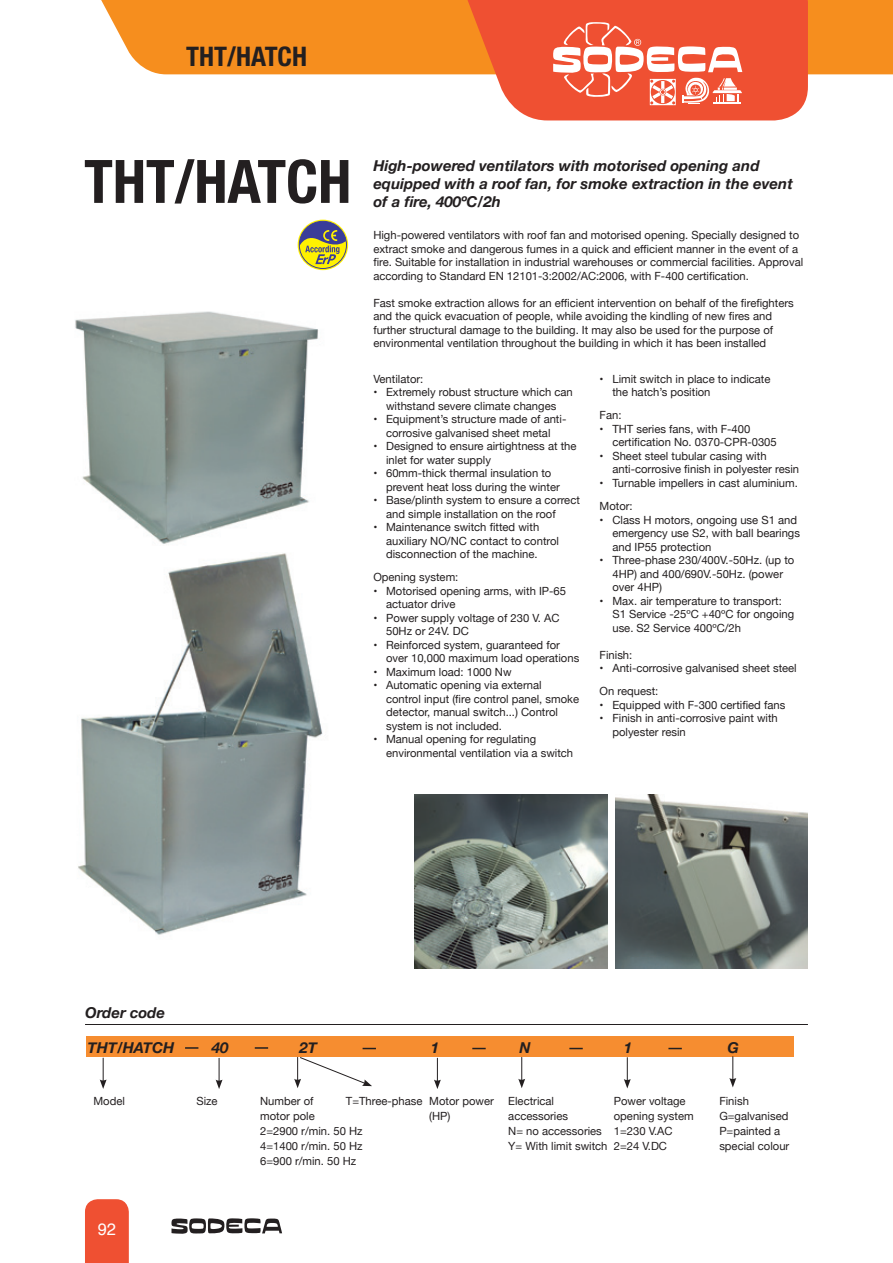
<style>
.page{position:relative;width:893px;height:1263px;background:#fff}
.page>*{position:absolute;margin:0;border:0;box-sizing:border-box;transform-origin:0 0}
.CAPÇALERA_NOM{font:700 condensed 60px "Helvetica Neue";letter-spacing:-.005em;color:#231f20}
.t1{font:700 condensed 27px "Helvetica Neue";color:#231f20}
.t2{font:16.5px "Helvetica";color:#fff}
.TEXT_TITOL{font:italic 700 15px/18px "Helvetica Neue";color:#231f20}
.SUBTITOL{font:italic 700 15px "Helvetica Neue";color:#231f20}
.TEXT_SUBTITOL8PT{font:11.25px/13.5px "Helvetica Neue";color:#231f20}
</style>
<div class="page">
<div style="left:85px;top:1199px;width:44px;height:64px;background:#ef5032"></div>
<svg style="left:171px;top:1218px;width:111px;height:16px"></svg>
<div style="left:101px;top:0;width:792px;height:74px;background:#f68e1e"></div>
<svg style="left:456px;top:0;width:352px;height:120px;background:#f17053"></svg>
<div style="left:86px;top:1036px;width:707px;height:21px;background:#f68d30"></div>
<hr style="left:85px;top:1024px;width:723px;height:1px;background:#231f20">
<svg style="left:100px;top:1058px;width:7px;height:31px"></svg>
<svg style="left:216px;top:1058px;width:7px;height:31px"></svg>
<svg style="left:185px;top:1047px;width:13px;height:2px"></svg>
<svg style="left:255px;top:1047px;width:13px;height:2px"></svg>
<svg style="left:363px;top:1048px;width:13px;height:1px"></svg>
<img style="left:75px;top:311px;width:244px;height:233px">
<img style="left:78px;top:553px;width:245px;height:382px">
<img style="left:615px;top:795px;width:193px;height:173px">
<img style="left:414px;top:795px;width:193px;height:173px">
<svg style="left:434px;top:1058px;width:7px;height:31px"></svg>
<svg style="left:298px;top:220px;width:50px;height:50px"></svg>
<svg style="left:299px;top:221px;width:47px;height:47px"></svg>
<svg style="left:299px;top:221px;width:47px;height:43px;background:#a39e62"></svg>
<svg style="left:294px;top:1057px;width:78px;height:31px"></svg>
<svg style="left:472px;top:1048px;width:14px;height:1px"></svg>
<svg style="left:569px;top:1048px;width:14px;height:1px"></svg>
<svg style="left:668px;top:1048px;width:14px;height:1px"></svg>
<svg style="left:518px;top:1057px;width:7px;height:31px"></svg>
<svg style="left:624px;top:1057px;width:7px;height:31px"></svg>
<svg style="left:729px;top:1056px;width:7px;height:31px"></svg>
<p class="t1" style="left:186px;top:40px;width:122px">THT/HATCH</p>
<p class="CAPÇALERA_NOM" style="left:84px;top:132px;width:269px">THT/HATCH</p>
<p class="TEXT_TITOL" style="left:373px;top:157px;width:421px">High-powered ventilators with motorised opening and equipped with a roof fan, for smoke extraction in the event</p>
<p class="TEXT_TITOL" style="left:373px;top:193px;width:129px">of a fire, 400ºC/2h</p>
<p class="TEXT_SUBTITOL8PT" style="left:373px;top:229px;width:431px">High-powered ventilators with roof fan and motorised opening. Specially designed to extract smoke and dangerous fumes in a quick and efficient manner in the event of a fire. Suitable for installation in industrial warehouses or commercial facilities. Approval according to Standard EN 12101-3:2002/AC:2006, with F-400 certification.</p>
<p class="TEXT_SUBTITOL8PT" style="left:373px;top:296px;width:422px">Fast smoke extraction allows for an efficient intervention on behalf of the firefighters and the quick evacuation of people, while avoiding the kindling of new fires and further structural damage to the building. It may also be used for the purpose of environmental ventilation throughout the building in which it has been installed</p>
<p class="TEXT_SUBTITOL8PT" style="left:373px;top:373px;width:52px">Ventilator:</p>
<p class="TEXT_SUBTITOL8PT" style="left:373px;top:386px;width:201px;text-align:center">• Extremely robust structure which can withstand severe climate changes</p>
<p class="TEXT_SUBTITOL8PT" style="left:373px;top:413px;width:195px;text-align:center">• Equipment’s structure made of anti&shy;corrosive galvanised sheet metal</p>
<p class="TEXT_SUBTITOL8PT" style="left:386px;top:440px;width:192px;text-indent:-13px">• Designed to ensure airtightness at the inlet for water supply</p>
<p class="TEXT_SUBTITOL8PT" style="left:386px;top:467px;width:175px;text-indent:-13px">• 60mm-thick thermal insulation to prevent heat loss during the winter</p>
<p class="TEXT_SUBTITOL8PT" style="left:386px;top:494px;width:195px;text-indent:-13px">• Base/plinth system to ensure a correct and simple installation on the roof</p>
<p class="TEXT_SUBTITOL8PT" style="left:386px;top:521px;width:174px;text-indent:-13px">• Maintenance switch fitted with auxiliary NO/NC contact to control disconnection of the machine.</p>
<p class="TEXT_SUBTITOL8PT" style="left:373px;top:571px;width:87px">Opening system:</p>
<p class="TEXT_SUBTITOL8PT" style="left:386px;top:585px;width:182px;text-indent:-13px">• Motorised opening arms, with IP-65 actuator drive</p>
<p class="TEXT_SUBTITOL8PT" style="left:386px;top:612px;width:175px;text-indent:-13px">• Power supply voltage of 230 V. AC<br>50Hz or 24V. DC</p>
<p class="TEXT_SUBTITOL8PT" style="left:386px;top:639px;width:195px;text-indent:-13px">• Reinforced system, guaranteed for over 10,000 maximum load operations</p>
<p class="TEXT_SUBTITOL8PT" style="left:373px;top:666px;width:140px">• Maximum load: 1000 Nw</p>
<p class="TEXT_SUBTITOL8PT" style="left:386px;top:679px;width:194px;text-indent:-13px">• Automatic opening via external control input (fire control panel, smoke detector, manual switch...) Control system is not included.</p>
<p class="TEXT_SUBTITOL8PT" style="left:386px;top:733px;width:189px;text-indent:-13px">• Manual opening for regulating environmental ventilation via a switch</p>
<p class="TEXT_SUBTITOL8PT" style="left:612px;top:373px;width:160px;text-indent:-13px">• Limit switch in place to indicate the hatch’s position</p>
<p class="TEXT_SUBTITOL8PT" style="left:600px;top:409px;width:23px">Fan:</p>
<p class="TEXT_SUBTITOL8PT" style="left:612px;top:423px;width:166px;text-indent:-13px">• THT series fans, with F-400 certification No. 0370-CPR-0305</p>
<p class="TEXT_SUBTITOL8PT" style="left:612px;top:450px;width:188px;text-indent:-13px">• Sheet steel tubular casing with anti-corrosive finish in polyester resin</p>
<p class="TEXT_SUBTITOL8PT" style="left:600px;top:477px;width:200px">• Turnable impellers in cast aluminium.</p>
<p class="TEXT_SUBTITOL8PT" style="left:600px;top:500px;width:35px">Motor:</p>
<p class="TEXT_SUBTITOL8PT" style="left:612px;top:514px;width:189px;text-indent:-13px">• Class H motors, ongoing use S1 and emergency use S2, with ball bearings and IP55 protection</p>
<p class="TEXT_SUBTITOL8PT" style="left:612px;top:554px;width:183px;text-indent:-13px">• Three-phase 230/400V.-50Hz. (up to<br>4HP) and 400/690V.-50Hz. (power over 4HP)</p>
<p class="TEXT_SUBTITOL8PT" style="left:612px;top:595px;width:183px;text-indent:-13px">• Max. air temperature to transport:<br>S1 Service -25ºC +40ºC for ongoing use. S2 Service 400ºC/2h</p>
<p class="TEXT_SUBTITOL8PT" style="left:600px;top:649px;width:34px">Finish:</p>
<p class="TEXT_SUBTITOL8PT" style="left:600px;top:662px;width:199px">• Anti-corrosive galvanised sheet steel</p>
<p class="TEXT_SUBTITOL8PT" style="left:600px;top:685px;width:60px">On request:</p>
<p class="TEXT_SUBTITOL8PT" style="left:600px;top:699px;width:187px">• Equipped with F-300 certified fans</p>
<p class="TEXT_SUBTITOL8PT" style="left:612px;top:712px;width:167px;text-indent:-13px">• Finish in anti-corrosive paint with polyester resin</p>
<p class="SUBTITOL" style="left:85px;top:1001px;width:82px">Order code</p>
<p class="TEXT_TITOL" style="left:88px;top:1039px;width:88px">THT/HATCH</p>
<p class="TEXT_TITOL" style="left:212px;top:1039px;width:18px">40</p>
<p class="TEXT_TITOL" style="left:299px;top:1039px;width:19px">2T</p>
<p class="TEXT_TITOL" style="left:431px;top:1039px;width:10px">1</p>
<p class="TEXT_TITOL" style="left:520px;top:1039px;width:13px">N</p>
<p class="TEXT_TITOL" style="left:624px;top:1039px;width:10px">1</p>
<p class="TEXT_TITOL" style="left:727px;top:1039px;width:13px">G</p>
<p class="TEXT_SUBTITOL8PT" style="left:94px;top:1095px;width:33px">Model</p>
<p class="TEXT_SUBTITOL8PT" style="left:196px;top:1095px;width:23px">Size</p>
<h3 class="t2" style="left:98px;top:1216px;width:20px">92</h3>
<p class="TEXT_SUBTITOL8PT" style="left:260px;top:1094px;width:56px;line-height:15px">Number of motor pole</p>
<p class="TEXT_SUBTITOL8PT" style="left:260px;top:1125px;width:104px">2=2900 r/min. 50 Hz</p>
<p class="TEXT_SUBTITOL8PT" style="left:260px;top:1140px;width:104px">4=1400 r/min. 50 Hz</p>
<p class="TEXT_SUBTITOL8PT" style="left:260px;top:1155px;width:98px">6=900 r/min. 50 Hz</p>
<p class="TEXT_SUBTITOL8PT" style="left:346px;top:1095px;width:78px">T=Three-phase</p>
<p class="TEXT_SUBTITOL8PT" style="left:429px;top:1094px;width:66px;line-height:15px">Motor power (HP)</p>
<p class="TEXT_SUBTITOL8PT" style="left:508px;top:1094px;width:61px;line-height:15px">Electrical accessories</p>
<p class="TEXT_SUBTITOL8PT" style="left:508px;top:1125px;width:95px">N= no accessories</p>
<p class="TEXT_SUBTITOL8PT" style="left:508px;top:1140px;width:101px">Y= With limit switch</p>
<p class="TEXT_SUBTITOL8PT" style="left:614px;top:1094px;width:81px;line-height:15px">Power voltage opening system</p>
<p class="TEXT_SUBTITOL8PT" style="left:614px;top:1125px;width:60px">1=230 V.AC</p>
<p class="TEXT_SUBTITOL8PT" style="left:614px;top:1140px;width:55px">2=24 V.DC</p>
<p class="TEXT_SUBTITOL8PT" style="left:719px;top:1095px;width:31px">Finish</p>
<p class="TEXT_SUBTITOL8PT" style="left:719px;top:1110px;width:71px">G=galvanised</p>
<p class="TEXT_SUBTITOL8PT" style="left:719px;top:1124px;width:71px;line-height:15px">P=painted a special colour</p>
</div>
